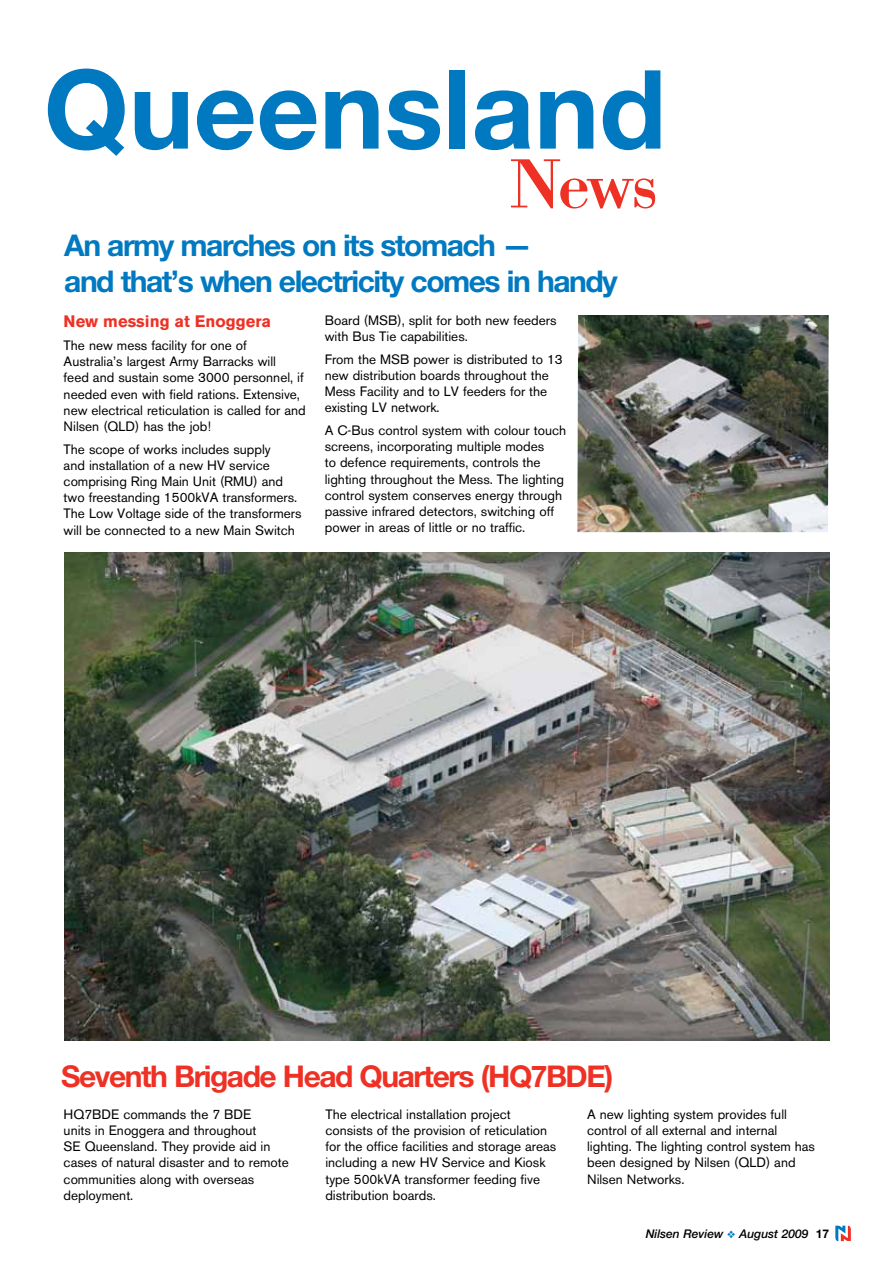
<style>
.page{position:relative;width:893px;height:1263px;background:#fff}
.page>*{position:absolute;margin:0;border:0;box-sizing:border-box;transform-origin:0 0}
.t1{font:700 109.5px "Helvetica Neue";color:#0079c1}
.t2{font:72px "Bodoni";color:#ee3124}
.t3{font:700 30px/36px "Helvetica Neue";letter-spacing:-.05em;color:#0079c1}
.t4{font:700 30px "Helvetica Neue";letter-spacing:-.05em;color:#ee3124}
.t5{font:700 16.5px "Akzidenz Grotesk BE";color:#ee3124}
.t6{font:13.5px/16.2px "Akzidenz Grotesk BE";color:#000}
.t7{font:italic 500 12px "Helvetica Neue";color:#000}
.s1{color:#0079c1}
.s2{font-weight:700;font-style:normal}
</style>
<div class="page">
<svg style="left:835px;top:1226px;width:16px;height:15px"></svg>
<img style="left:577px;top:315px;width:252px;height:217px">
<img style="left:64px;top:553px;width:765px;height:487px">
<h1 class="t1" style="left:44px;top:42px;width:624px">Queensland</h1>
<h2 class="t2" style="left:510px;top:140px;width:151px">News</h2>
<h3 class="t3" style="left:64px;top:227px;width:555px">An army marches on its stomach —<br>and that’s when electricity comes in handy</h3>
<p class="t5" style="left:64px;top:312px;width:209px">New messing at Enoggera</p>
<p class="t6" style="left:64px;top:337px;width:244px">The new mess facility for one of Australia’s largest Army Barracks will<br>feed and sustain some 3000 personnel, if needed even with field rations. Extensive, new electrical reticulation is called for and Nilsen (QLD) has the job!</p>
<p class="t6" style="left:64px;top:441px;width:239px">The scope of works includes supply<br>and installation of a new HV service comprising Ring Main Unit (RMU) and two freestanding 1500kVA transformers.<br>The Low Voltage side of the transformers will be connected to a new Main Switch</p>
<p class="t6" style="left:325px;top:312px;width:233px">Board (MSB), split for both new feeders with Bus Tie capabilities.</p>
<p class="t6" style="left:325px;top:351px;width:239px">From the MSB power is distributed to 13 new distribution boards throughout the Mess Facility and to LV feeders for the existing LV network.</p>
<p class="t6" style="left:325px;top:422px;width:243px">A C-Bus control system with colour touch screens, incorporating multiple modes<br>to defence requirements, controls the lighting throughout the Mess. The lighting control system conserves energy through passive infrared detectors, switching off power in areas of little or no traffic.</p>
<h3 class="t4" style="left:61px;top:1058px;width:553px">Seventh Brigade Head Quarters (HQ7BDE)</h3>
<p class="t6" style="left:64px;top:1106px;width:227px">HQ7BDE commands the 7 BDE<br>units in Enoggera and throughout<br>SE Queensland. They provide aid in cases of natural disaster and to remote communities along with overseas deployment.</p>
<p class="t6" style="left:325px;top:1106px;width:232px">The electrical installation project consists of the provision of reticulation for the office facilities and storage areas including a new HV Service and Kiosk type 500kVA transformer feeding five distribution boards.</p>
<p class="t6" style="left:587px;top:1106px;width:229px">A new lighting system provides full control of all external and internal lighting. The lighting control system has been designed by Nilsen (QLD) and Nilsen Networks.</p>
<p class="t7" style="left:646px;top:1227px;width:185px">Nilsen Review <span class="s1">❖</span> August 2009 <span class="s2">17</span></p>
</div>
